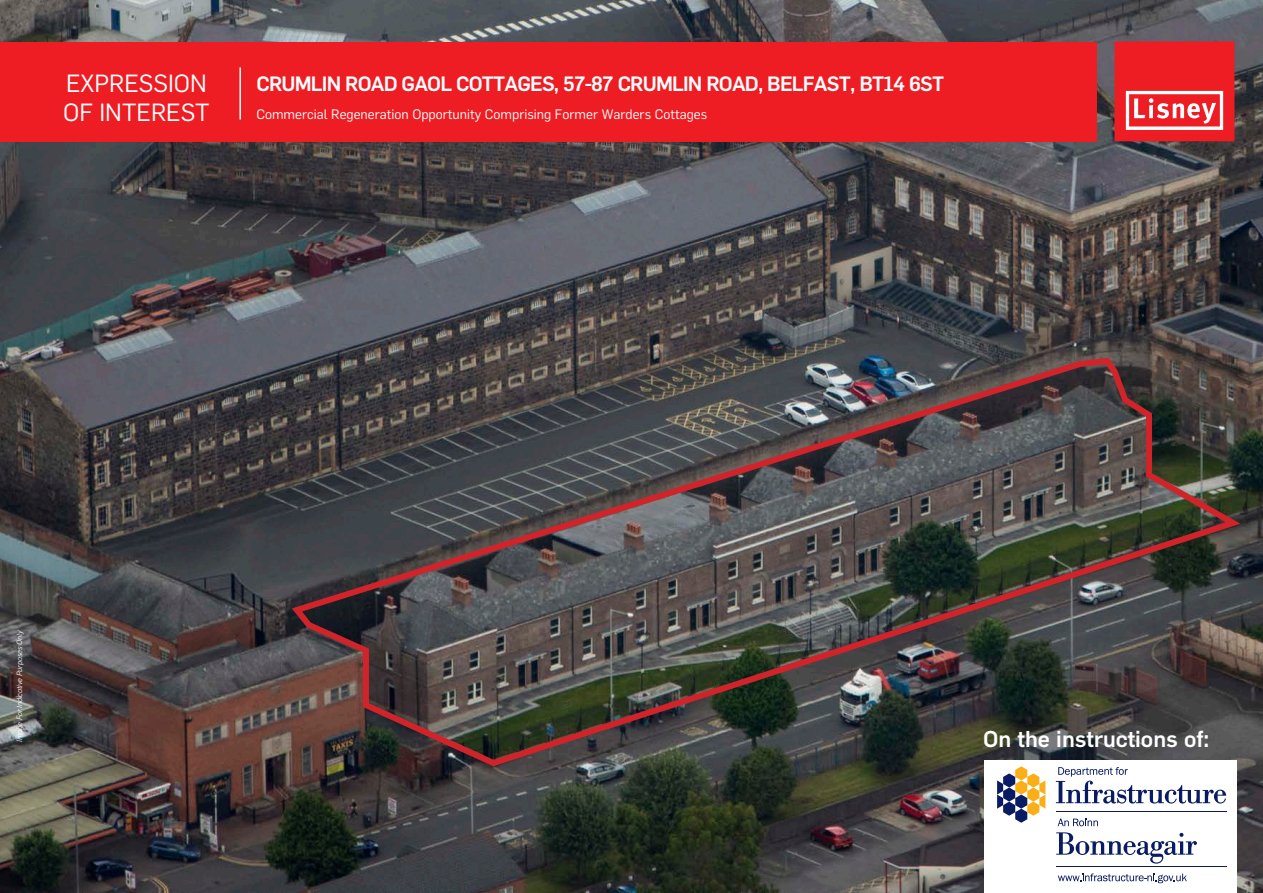
<style>
.page{position:relative;width:1263px;height:893px;background:#fff}
.page>*{position:absolute;margin:0;border:0;box-sizing:border-box;transform-origin:0 0}
.t1{font:24.3px "Flama";color:#fff}
._01_Address_Text{font:500 22.5px "Flama";color:#fff}
._01_Address_Text-2{font:500 20.4px "Flama";letter-spacing:-.04em;color:#fff}
._01_Address_Text-3{font:13.5px "Flama";color:#fff}
.t2{font:italic 7.5px "Flama";letter-spacing:-.005em;color:#fff}
</style>
<div class="page">
<img style="left:0;top:0;width:1263px;height:893px">
<div style="left:0;top:42px;width:1096px;height:99px;background:#ee1d23"></div>
<hr style="left:239px;top:67px;width:2px;height:53px;background:#fff">
<svg style="left:1114px;top:41px;width:120px;height:100px;background:#ed3a3f"></svg>
<div style="left:984px;top:760px;width:252px;height:133px;background:#fff"></div>
<svg style="left:997px;top:771px;width:48px;height:52px"></svg>
<svg style="left:1056px;top:771px;width:170px;height:32px"></svg>
<svg style="left:1058px;top:873px;width:129px;height:10px"></svg>
<svg style="left:1058px;top:819px;width:40px;height:7px"></svg>
<svg style="left:1056px;top:832px;width:141px;height:32px"></svg>
<hr style="left:1056px;top:866px;width:170px;height:1px;background:#091b63">
<hr style="left:1056px;top:811px;width:170px;height:1px;background:#091b63">
<img style="left:287px;top:355px;width:961px;height:416px">
<p class="t1" style="left:66px;top:67px;width:142px">EXPRESSION</p>
<p class="t1" style="left:63px;top:96px;width:148px">OF INTEREST</p>
<p class="_01_Address_Text-2" style="left:256px;top:69px;width:689px">CRUMLIN ROAD GAOL COTTAGES, 57-87 CRUMLIN ROAD, BELFAST, BT14 6ST</p>
<p class="_01_Address_Text-3" style="left:256px;top:105px;width:452px">Commercial Regeneration Opportunity Comprising Former Warders Cottages</p>
<p class="t2" style="left:14px;top:742px;width:113px;rotate:-90deg">Image For Indicative Purposes Only</p>
<p class="_01_Address_Text" style="left:983px;top:723px;width:228px">On the instructions of:</p>
</div>
